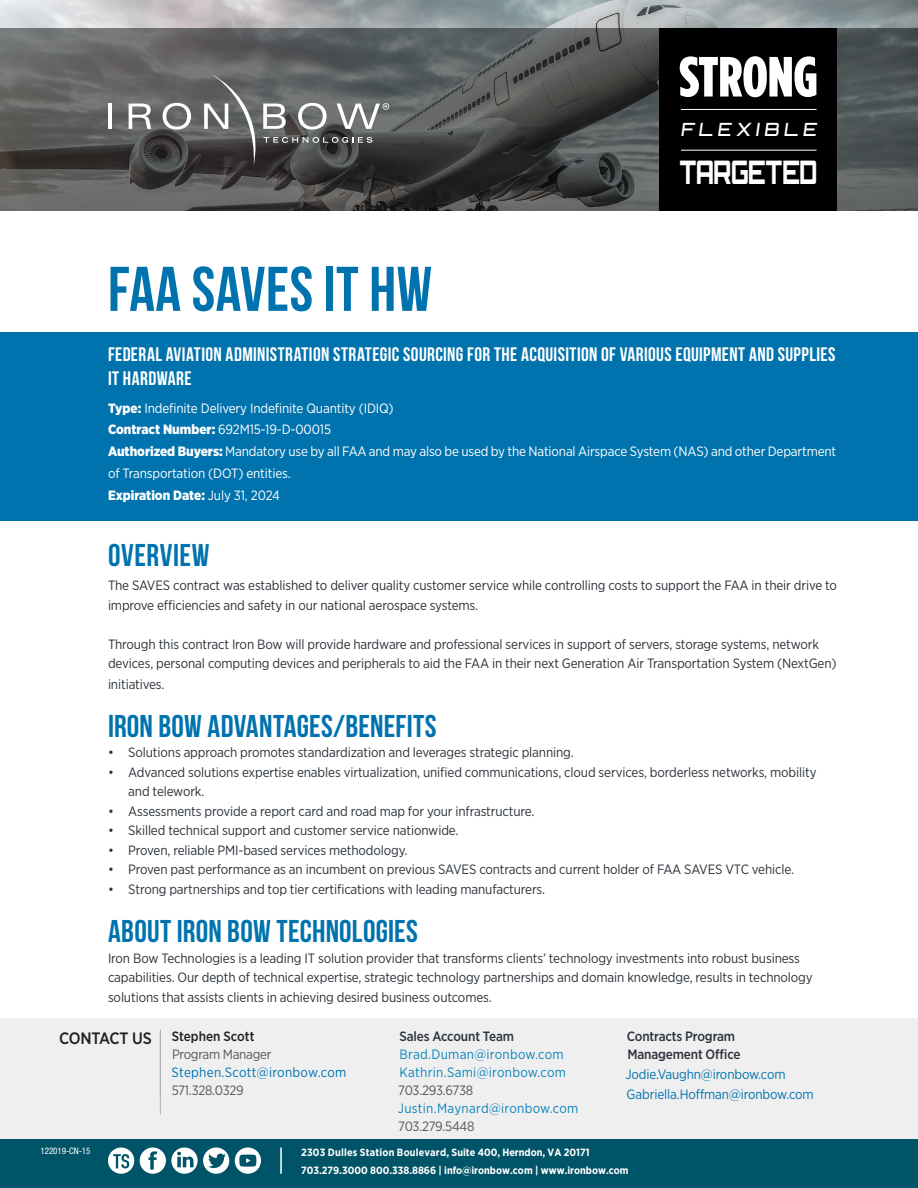
<style>
.page{position:relative;width:918px;height:1188px;background:#fff}
.page>*{position:absolute;margin:0;border:0;box-sizing:border-box;transform-origin:0 0}
.BLUE_OPENING_PARAGRA{font:700 63px "Bebas Neue";letter-spacing:.005em;color:#0073ae}
.t1{font:900 56.55px "Gotham Condensed";color:#fff}
.MAIN_PARAGRAPH{font:700 31.5px "Bebas Neue";letter-spacing:.01em;color:#0073ae}
.t2{font:30.9px "Cafe Nero M54";color:#fff;scale:.65 1}
.MAIN_PARAGRAPH-2{font:700 19.5px/24px "Bebas Neue";letter-spacing:.02em;color:#fff}
.t3{font:500 18.3px "Orbitron";color:#fff}
.MAIN_PARAGRAPH-3{font:500 16.5px "Gotham Narrow";letter-spacing:-.01em;color:#231f20}
.MAIN_PARAGRAPH-4{font:13.5px/19.5px "Gotham Narrow";letter-spacing:-.01em;color:#2c333a}
.MAIN_PARAGRAPH-5{font:13.5px/21.8px "Gotham Narrow";letter-spacing:-.01em;color:#fff}
.MAIN_PARAGRAPH-6{font:13.5px "Gotham Narrow";letter-spacing:.02em;color:#0c85bb}
.MAIN_PARAGRAPH-7{font:13.5px "Gotham Narrow";letter-spacing:-.01em;color:#0073ae}
.MAIN_PARAGRAPH-8{font:13.5px "Gotham Narrow";letter-spacing:-.02em;color:#57585a}
.MAIN_PARAGRAPH-9{font:500 13.5px "Gotham Narrow";letter-spacing:-.01em;color:#2c333a}
.MAIN_PARAGRAPH-10{font:900 13.5px "Gotham Narrow";color:#fff}
.MAIN_PARAGRAPH-11{font:13.5px "Gotham Narrow";letter-spacing:.02em;color:#0073ae}
.MAIN_PARAGRAPH-12{font:500 13.5px "Gotham Narrow";color:#231f20}
.t4{font:700 10.5px/18px "Gotham Narrow";color:#fff}
.BLUE_OPENING_PARAGRA-2{font:condensed 9px "Helvetica Neue LT Std";letter-spacing:-.005em;color:#fff}
.s1{font-weight:900}
.s2{font-weight:400}
</style>
<div class="page">
<img style="left:0;top:0;width:918px;height:28px">
<svg style="left:0;top:28px;width:918px;height:182px;background:#515453"></svg>
<hr style="left:108px;top:104px;width:4px;height:25px;background:#fff">
<svg style="left:163px;top:103px;width:28px;height:27px"></svg>
<svg style="left:129px;top:104px;width:22px;height:25px"></svg>
<svg style="left:204px;top:74px;width:185px;height:91px;background:#666767"></svg>
<div style="left:660px;top:28px;width:177px;height:182px;background:#000"></div>
<img style="left:681px;top:149px;width:136px;height:1px">
<hr style="left:681px;top:150px;width:136px;height:1px;background:#fff">
<img style="left:681px;top:108px;width:136px;height:2px">
<div style="left:0;top:1138px;width:918px;height:50px;background:#005467"></div>
<hr style="left:280px;top:1148px;width:2px;height:26px;background:#fff">
<svg style="left:108px;top:1148px;width:26px;height:26px"></svg>
<svg style="left:140px;top:1148px;width:89px;height:26px"></svg>
<svg style="left:235px;top:1148px;width:26px;height:26px"></svg>
<div style="left:0;top:332px;width:918px;height:189px;background:#0073ae"></div>
<div style="left:0;top:1018px;width:918px;height:120px;background:#efeff0"></div>
<hr style="left:160px;top:1030px;width:1px;height:84px;background:#afb1b2">
<p class="BLUE_OPENING_PARAGRA" style="left:108px;top:255px;width:326px">FAA SAVES IT HW</p>
<h2 class="t1" style="left:679px;top:43px;width:140px">STRONG</h2>
<h3 class="t3" style="left:680px;top:118px;width:141px">FLEXIBLE</h3>
<h3 class="t2" style="left:680px;top:155px;width:213px">TARGETED</h3>
<p class="MAIN_PARAGRAPH-2" style="left:108px;top:342px;width:729px">FEDERAL AVIATION ADMINISTRATION STRATEGIC SOURCING FOR THE ACQUISITION OF VARIOUS EQUIPMENT AND SUPPLIES<br>IT HARDWARE</p>
<p class="MAIN_PARAGRAPH-5" style="left:108px;top:397px;width:287px"><span class="s1">Type:</span> Indefinite Delivery Indefinite Quantity (IDIQ)</p>
<p class="MAIN_PARAGRAPH-5" style="left:108px;top:419px;width:225px"><span class="s1">Contract Number:</span> 692M15-19-D-00015</p>
<p class="MAIN_PARAGRAPH-5" style="left:108px;top:440px;width:730px"><span class="s1">Authorized Buyers:</span> Mandatory use by all FAA and may also be used by the National Airspace System (NAS) and other Department of Transportation (DOT) entities.</p>
<p class="MAIN_PARAGRAPH-10" style="left:108px;top:486px;width:174px">Expiration Date: <span class="s2">July 31, 2024</span></p>
<p class="MAIN_PARAGRAPH" style="left:108px;top:538px;width:103px">OVERVIEW</p>
<p class="MAIN_PARAGRAPH-4" style="left:108px;top:575px;width:731px">The SAVES contract was established to deliver quality customer service while controlling costs to support the FAA in their drive to improve efficiencies and safety in our national aerospace systems.</p>
<p class="MAIN_PARAGRAPH-4" style="left:108px;top:634px;width:730px">Through this contract Iron Bow will provide hardware and professional services in support of servers, storage systems, network devices, personal computing devices and peripherals to aid the FAA in their next Generation Air Transportation System (NextGen)</p>
<p class="MAIN_PARAGRAPH-4" style="left:108px;top:674px;width:58px">initiatives.</p>
<p class="MAIN_PARAGRAPH" style="left:108px;top:709px;width:330px">IRON BOW ADVANTAGES/BENEFITS</p>
<p class="MAIN_PARAGRAPH-4" style="left:108px;top:743px;width:467px">• Solutions approach promotes standardization and leverages strategic planning.</p>
<p class="MAIN_PARAGRAPH-4" style="left:128px;top:762px;width:690px;text-indent:-20px">• Advanced solutions expertise enables virtualization, unified communications, cloud services, borderless networks, mobility and telework.</p>
<p class="MAIN_PARAGRAPH-4" style="left:108px;top:801px;width:428px">• Assessments provide a report card and road map for your infrastructure.</p>
<p class="MAIN_PARAGRAPH-4" style="left:108px;top:821px;width:352px">• Skilled technical support and customer service nationwide.</p>
<p class="MAIN_PARAGRAPH-4" style="left:108px;top:840px;width:301px">• Proven, reliable PMI-based services methodology.</p>
<p class="MAIN_PARAGRAPH-4" style="left:108px;top:860px;width:688px">• Proven past performance as an incumbent on previous SAVES contracts and current holder of FAA SAVES VTC vehicle.</p>
<p class="MAIN_PARAGRAPH-4" style="left:108px;top:879px;width:439px">• Strong partnerships and top tier certifications with leading manufacturers.</p>
<p class="MAIN_PARAGRAPH" style="left:108px;top:914px;width:312px">ABOUT IRON BOW TECHNOLOGIES</p>
<p class="MAIN_PARAGRAPH-4" style="left:108px;top:948px;width:706px">Iron Bow Technologies is a leading IT solution provider that transforms clients’ technology investments into robust business capabilities. Our depth of technical expertise, strategic technology partnerships and domain knowledge, results in technology solutions that assists clients in achieving desired business outcomes.</p>
<p class="MAIN_PARAGRAPH-3" style="left:59px;top:1028px;width:94px">CONTACT US</p>
<p class="MAIN_PARAGRAPH-12" style="left:172px;top:1028px;width:84px">Stephen Scott</p>
<p class="MAIN_PARAGRAPH-8" style="left:172px;top:1046px;width:101px">Program Manager</p>
<p class="MAIN_PARAGRAPH-11" style="left:172px;top:1064px;width:176px">Stephen.Scott@ironbow.com</p>
<p class="MAIN_PARAGRAPH-8" style="left:172px;top:1082px;width:74px">571.328.0329</p>
<p class="MAIN_PARAGRAPH-9" style="left:399px;top:1028px;width:116px">Sales Account Team</p>
<p class="MAIN_PARAGRAPH-6" style="left:400px;top:1046px;width:166px">Brad.Duman@ironbow.com</p>
<p class="MAIN_PARAGRAPH-6" style="left:400px;top:1064px;width:168px">Kathrin.Sami@ironbow.com</p>
<p class="MAIN_PARAGRAPH-8" style="left:398px;top:1082px;width:76px">703.293.6738</p>
<p class="MAIN_PARAGRAPH-6" style="left:398px;top:1100px;width:182px">Justin.Maynard@ironbow.com</p>
<p class="MAIN_PARAGRAPH-8" style="left:398px;top:1118px;width:78px">703.279.5448</p>
<p class="MAIN_PARAGRAPH-9" style="left:627px;top:1028px;width:110px">Contracts Program</p>
<p class="MAIN_PARAGRAPH-9" style="left:627px;top:1046px;width:115px">Management Office</p>
<p class="MAIN_PARAGRAPH-7" style="left:625px;top:1066px;width:162px">Jodie.Vaughn@ironbow.com</p>
<p class="MAIN_PARAGRAPH-7" style="left:627px;top:1086px;width:189px">Gabriella.Hoffman@ironbow.com</p>
<p class="BLUE_OPENING_PARAGRA-2" style="left:40px;top:1146px;width:52px">122019-CN-15</p>
<p class="t4" style="left:301px;top:1143px;width:329px">2303 Dulles Station Boulevard, Suite 400, Herndon, VA 20171<br>703.279.3000 800.338.8866 | info@ironbow.com | www.ironbow.com</p>
</div>
